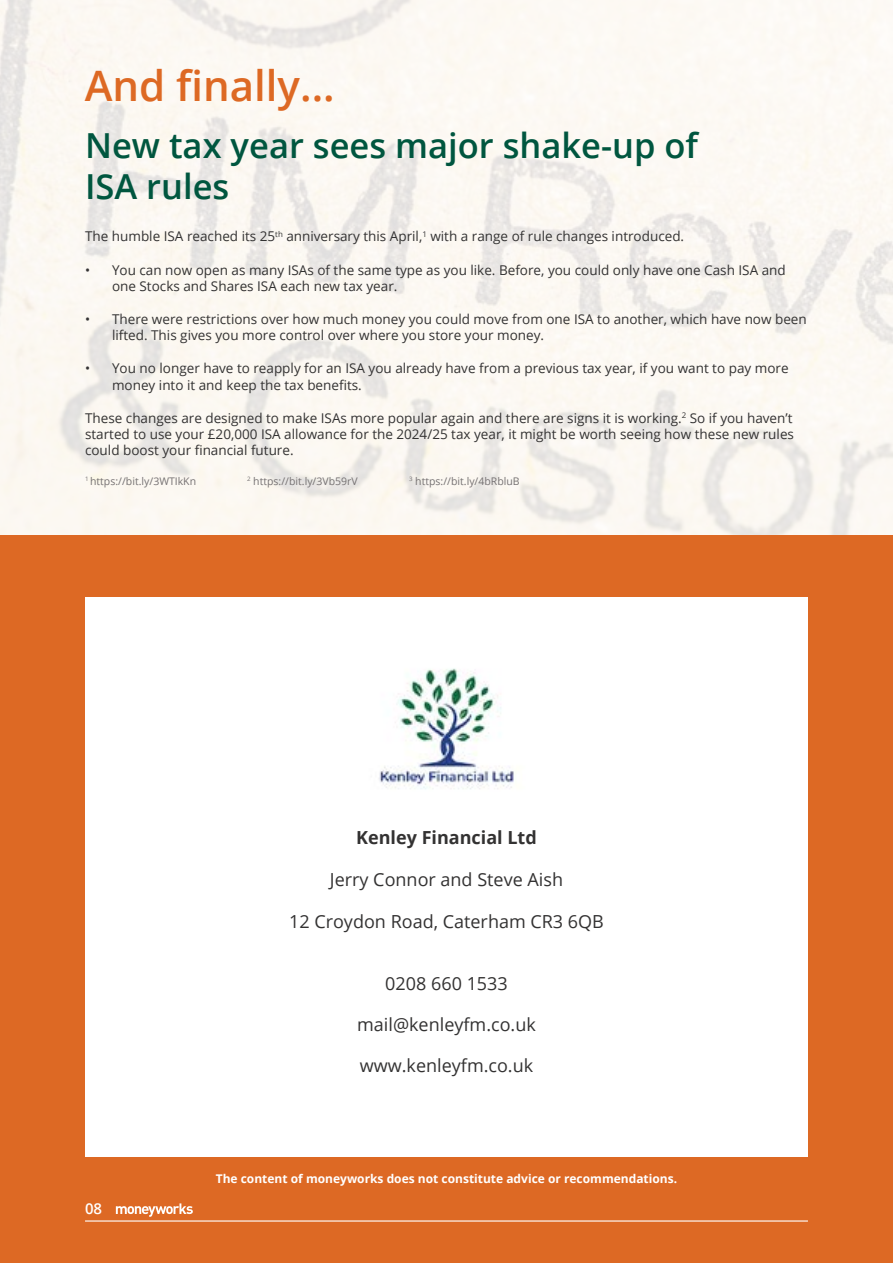
<style>
.page{position:relative;width:893px;height:1263px;background:#fff}
.page>*{position:absolute;margin:0;border:0;box-sizing:border-box;transform-origin:0 0}
.t1{font:600 42px "Open Sans";color:#dd6924}
.t2{font:600 34.5px/41.4px "Open Sans";color:#00563f}
.t3{font:18px "Open Sans";color:#333232}
.t4{font:700 18px "Open Sans";color:#333232}
.t5{font:600 15px "Open Sans";color:#fff}
.t6{font:13.5px/16.2px "Open Sans";color:#333232}
.t7{font:700 12px "Open Sans";color:#fff}
.t8{font:10.5px "Open Sans";color:#757172}
</style>
<div class="page">
<img style="left:0;top:0;width:893px;height:536px">
<div style="left:0;top:536px;width:893px;height:727px;background:#dd6924"></div>
<div style="left:85px;top:597px;width:723px;height:560px;background:#fff"></div>
<img style="left:379px;top:668px;width:135px;height:121px">
<hr style="left:85px;top:1220px;width:723px;height:1px;background:#fff">
<svg style="left:116px;top:1203px;width:77px;height:14px"></svg>
<h1 class="t1" style="left:85px;top:56px;width:252px">And finally...</h1>
<h2 class="t2" style="left:85px;top:124px;width:615px">New tax year sees major shake-up of<br>ISA rules</h2>
<p class="t6" style="left:85px;top:228px;width:601px">The humble ISA reached its 25<sup>th</sup> anniversary this April,<sup>1</sup> with a range of rule changes introduced.</p>
<p class="t6" style="left:112px;top:261px;width:675px;text-indent:-27px">• You can now open as many ISAs of the same type as you like. Before, you could only have one Cash ISA and one Stocks and Shares ISA each new tax year.</p>
<p class="t6" style="left:112px;top:311px;width:696px;text-indent:-27px">• There were restrictions over how much money you could move from one ISA to another, which have now been lifted. This gives you more control over where you store your money.</p>
<p class="t6" style="left:112px;top:360px;width:678px;text-indent:-27px">• You no longer have to reapply for an ISA you already have from a previous tax year, if you want to pay more money into it and keep the tax benefits.</p>
<p class="t6" style="left:85px;top:409px;width:710px;text-align:justify">These changes are designed to make ISAs more popular again and there are signs it is working.<sup>2</sup> So if you haven’t started to use your £20,000 ISA allowance for the 2024/25 tax year, it might be worth seeing how these new rules could boost your financial future.</p>
<p class="t8" style="left:85px;top:474px;width:113px"><sup>1</sup> https://bit.ly/3WTIkKn</p>
<p class="t8" style="left:247px;top:474px;width:112px"><sup>2</sup> https://bit.ly/3Vb59rV</p>
<p class="t8" style="left:409px;top:474px;width:112px"><sup>3</sup> https://bit.ly/4bRbluB</p>
<h3 class="t4" style="left:356px;top:825px;width:182px">Kenley Financial Ltd</h3>
<h3 class="t3" style="left:330px;top:867px;width:235px">Jerry Connor and Steve Aish</h3>
<h3 class="t3" style="left:289px;top:909px;width:316px">12 Croydon Road, Caterham CR3 6QB</h3>
<h3 class="t3" style="left:385px;top:971px;width:124px">0208 660 1533</h3>
<h3 class="t3" style="left:357px;top:1012px;width:180px">mail@kenleyfm.co.uk</h3>
<h3 class="t3" style="left:360px;top:1053px;width:175px">www.kenleyfm.co.uk</h3>
<p class="t5" style="left:85px;top:1198px;width:19px">08</p>
<p class="t7" style="left:216px;top:1170px;width:463px">The content of moneyworks does not constitute advice or recommendations.</p>
</div>
